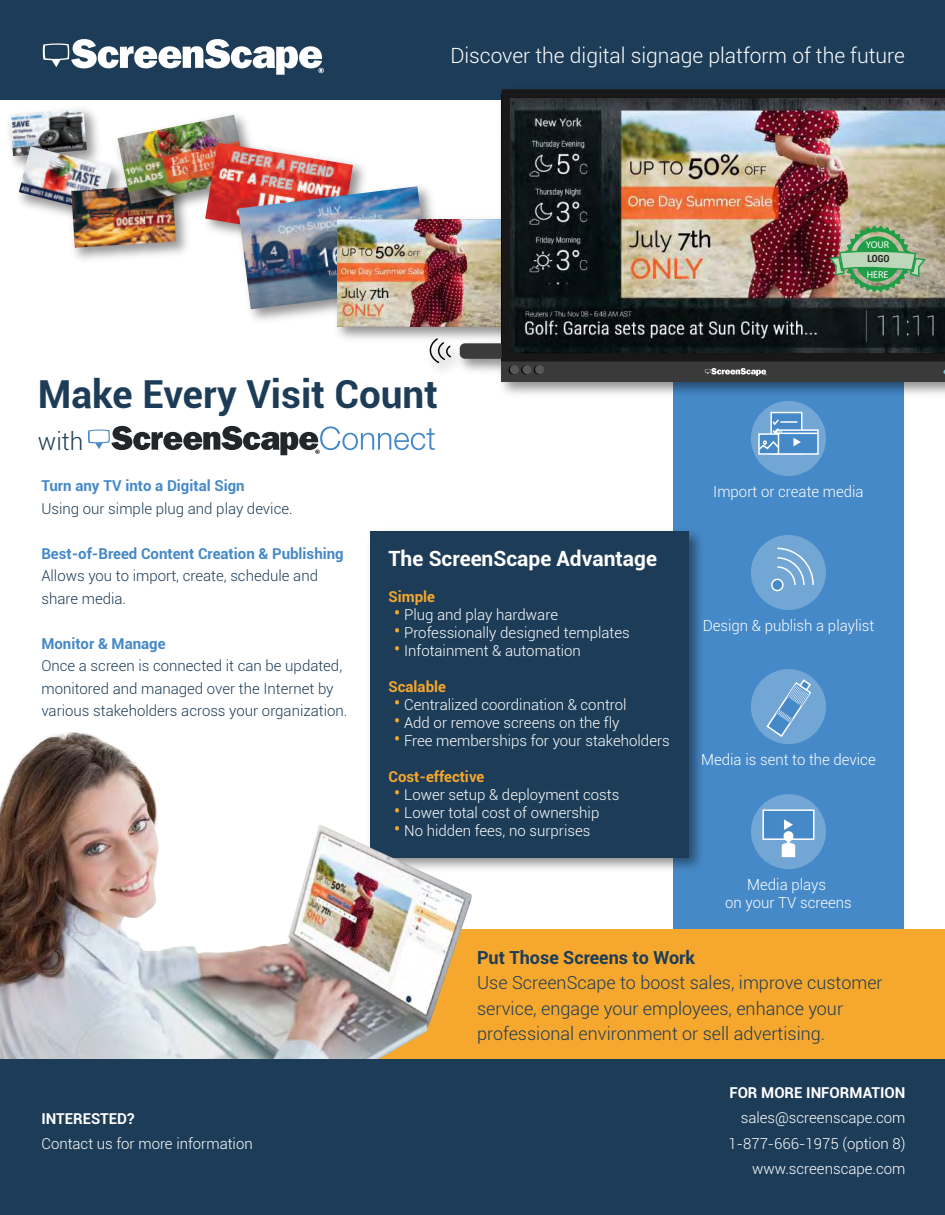
<style>
.page{position:relative;width:945px;height:1215px;background:#fff}
.page>*{position:absolute;margin:0;border:0;box-sizing:border-box;transform-origin:0 0}
.t1{font:700 38.55px "Roboto";color:#1d3c57}
.t2{font:300 24.45px "Roboto";color:#1d3c57}
.t3{font:300 21px "Roboto";color:#fff}
.t4{font:700 21px "Roboto";color:#fff}
.t5{font:300 18px/25.5px "Roboto";color:#1d3c57}
.t6{font:700 18px "Roboto";color:#1d3c57}
.t7{font:300 15.3px/18.3px "Roboto";color:#fff;text-align:center}
.t8{font:300 15px/25.5px "Roboto";color:#fff;text-align:right}
.t9{font:300 15px/22.5px "Roboto";color:#1d3c57}
.t10{font:700 15px "Roboto";color:#4589c8}
.t11{font:700 15px "Roboto";color:#fff}
.t12{font:700 15px "Roboto";color:#f6a72d}
.t13{font:9.9px "Myriad Pro";color:#fff}
.t14{font:700 condensed 9.9px "Roboto";color:#231f20}
.s1{font-size:21px;color:#f6a72d}
</style>
<div class="page">
<div style="left:673px;top:290px;width:231px;height:745px;background:#4589c8"></div>
<div style="left:334px;top:929px;width:611px;height:131px;background:#f6a72d"></div>
<div style="left:0;top:0;width:945px;height:99px;background:#1d3c57"></div>
<img style="left:494px;top:532px;width:207px;height:337px">
<div style="left:370px;top:531px;width:319px;height:326px;background:#1d3c57"></div>
<img style="left:0;top:732px;width:494px;height:328px">
<div style="left:0;top:1060px;width:945px;height:155px;background:#1d3c57"></div>
<img style="left:9px;top:108px;width:89px;height:31px">
<img style="left:10px;top:109px;width:77px;height:34px">
<img style="left:11px;top:139px;width:87px;height:75px">
<img style="left:19px;top:146px;width:91px;height:67px">
<img style="left:63px;top:177px;width:125px;height:83px">
<img style="left:71px;top:185px;width:105px;height:63px">
<img style="left:110px;top:129px;width:139px;height:93px">
<img style="left:118px;top:115px;width:129px;height:89px">
<img style="left:198px;top:135px;width:167px;height:87px">
<img style="left:205px;top:143px;width:148px;height:91px">
<img style="left:231px;top:178px;width:134px;height:143px">
<img style="left:238px;top:186px;width:184px;height:123px">
<img style="left:330px;top:211px;width:92px;height:128px">
<img style="left:337px;top:219px;width:85px;height:108px">
<img style="left:422px;top:89px;width:523px;height:305px">
<div style="left:460px;top:343px;width:45px;height:16px;background:#3b3b3b;border-radius:5px"></div>
<svg style="left:427px;top:337px;width:25px;height:27px"></svg>
<div style="left:502px;top:361px;width:443px;height:21px;background:#3b3a3a"></div>
<div style="left:509px;top:365px;width:9px;height:9px;background:#131312;border-radius:50%"></div>
<div style="left:534px;top:365px;width:9px;height:9px;background:#121211;border-radius:50%"></div>
<div style="left:510px;top:365px;width:9px;height:9px;background:#595656;border-radius:50%"></div>
<div style="left:522px;top:365px;width:10px;height:9px;background:#595656;border-radius:50%"></div>
<div style="left:535px;top:365px;width:9px;height:9px;background:#595656;border-radius:50%"></div>
<img style="left:502px;top:89px;width:443px;height:272px">
<svg style="left:705px;top:368px;width:62px;height:8px"></svg>
<div style="left:751px;top:401px;width:75px;height:75px;background:#72a6d5;border-radius:50%"></div>
<div style="left:770px;top:412px;width:32px;height:42px;background:#4589c8;border:2px solid #fff"></div>
<div style="left:776px;top:429px;width:43px;height:26px;background:#4589c8;border:2px solid #fff"></div>
<hr style="left:776px;top:433px;width:42px;height:1px;background:#fff">
<svg style="left:758px;top:418px;width:43px;height:37px"></svg>
<div style="left:751px;top:535px;width:75px;height:75px;background:#72a6d5;border-radius:50%"></div>
<div style="left:772px;top:579px;width:11px;height:12px;background:#4589c8;border-radius:50%"></div>
<div style="left:771px;top:579px;width:13px;height:12px;border:2px solid #fff;border-radius:50%"></div>
<svg style="left:776px;top:547px;width:38px;height:39px"></svg>
<div style="left:751px;top:794px;width:75px;height:75px;background:#72a6d5;border-radius:50%"></div>
<div style="left:762px;top:809px;width:53px;height:31px;background:#4589c8;border:2px solid #fff"></div>
<svg style="left:782px;top:819px;width:13px;height:38px"></svg>
<div style="left:751px;top:669px;width:75px;height:75px;background:#72a6d5;border-radius:50%"></div>
<svg style="left:765px;top:679px;width:47px;height:59px"></svg>
<svg style="left:88px;top:426px;width:347px;height:29px"></svg>
<svg style="left:43px;top:39px;width:281px;height:36px"></svg>
<svg style="left:28px;top:142px;width:7px;height:4px"></svg>
<img style="left:828px;top:225px;width:99px;height:68px">
<h3 class="t3" style="left:450px;top:41px;width:456px">Discover the digital signage platform of the future</h3>
<p class="t13" style="left:866px;top:239px;width:25px">YOUR</p>
<p class="t13" style="left:867px;top:269px;width:23px">HERE</p>
<p class="t14" style="left:872px;top:251px;width:7px">O</p>
<h1 class="t1" style="left:38px;top:367px;width:401px">Make Every Visit Count</h1>
<h2 class="t2" style="left:38px;top:424px;width:47px">with</h2>
<p class="t10" style="left:41px;top:475px;width:205px">Turn any TV into a Digital Sign</p>
<p class="t9" style="left:41px;top:496px;width:253px">Using our simple plug and play device.</p>
<p class="t10" style="left:41px;top:543px;width:304px">Best-of-Breed Content Creation &amp; Publishing</p>
<p class="t9" style="left:41px;top:564px;width:278px">Allows you to import, create, schedule and share media.</p>
<p class="t10" style="left:41px;top:633px;width:126px">Monitor &amp; Manage</p>
<p class="t9" style="left:41px;top:654px;width:308px">Once a screen is connected it can be updated, monitored and managed over the Internet by various stakeholders across your organization.</p>
<h3 class="t4" style="left:389px;top:543px;width:270px">The ScreenScape Advantage</h3>
<p class="t12" style="left:389px;top:586px;width:48px">Simple</p>
<p class="t8" style="left:394px;top:601px;width:166px"><span class="s1">•</span> Plug and play hardware</p>
<p class="t8" style="left:394px;top:619px;width:237px"><span class="s1">•</span> Professionally designed templates</p>
<p class="t8" style="left:394px;top:637px;width:189px"><span class="s1">•</span> Infotainment &amp; automation</p>
<p class="t12" style="left:389px;top:676px;width:59px">Scalable</p>
<p class="t8" style="left:394px;top:691px;width:234px"><span class="s1">•</span> Centralized coordination &amp; control</p>
<p class="t8" style="left:394px;top:709px;width:227px"><span class="s1">•</span> Add or remove screens on the fly</p>
<p class="t8" style="left:394px;top:727px;width:278px"><span class="s1">•</span> Free memberships for your stakeholders</p>
<p class="t12" style="left:389px;top:766px;width:97px">Cost-effective</p>
<p class="t8" style="left:394px;top:781px;width:227px"><span class="s1">•</span> Lower setup &amp; deployment costs</p>
<p class="t8" style="left:394px;top:799px;width:207px"><span class="s1">•</span> Lower total cost of ownership</p>
<p class="t8" style="left:394px;top:817px;width:198px"><span class="s1">•</span> No hidden fees, no surprises</p>
<p class="t7" style="left:713px;top:481px;width:152px">Import or create media</p>
<p class="t7" style="left:703px;top:616px;width:173px">Design &amp; publish a playlist</p>
<p class="t7" style="left:701px;top:750px;width:176px">Media is sent to the device</p>
<p class="t7" style="left:725px;top:875px;width:128px">Media plays<br>on your TV screens</p>
<p class="t11" style="left:41px;top:1108px;width:95px">INTERESTED?</p>
<p class="t8" style="left:41px;top:1131px;width:213px">Contact us for more information</p>
<p class="t6" style="left:477px;top:945px;width:220px">Put Those Screens to Work</p>
<p class="t5" style="left:477px;top:970px;width:407px">Use ScreenScape to boost sales, improve customer service, engage your employees, enhance your professional environment or sell advertising.</p>
<p class="t11" style="left:729px;top:1082px;width:178px">FOR MORE INFORMATION</p>
<p class="t8" style="left:728px;top:1105px;width:179px">sales@screenscape.com<br>1-877-666-1975 (option 8) www.screenscape.com</p>
</div>
